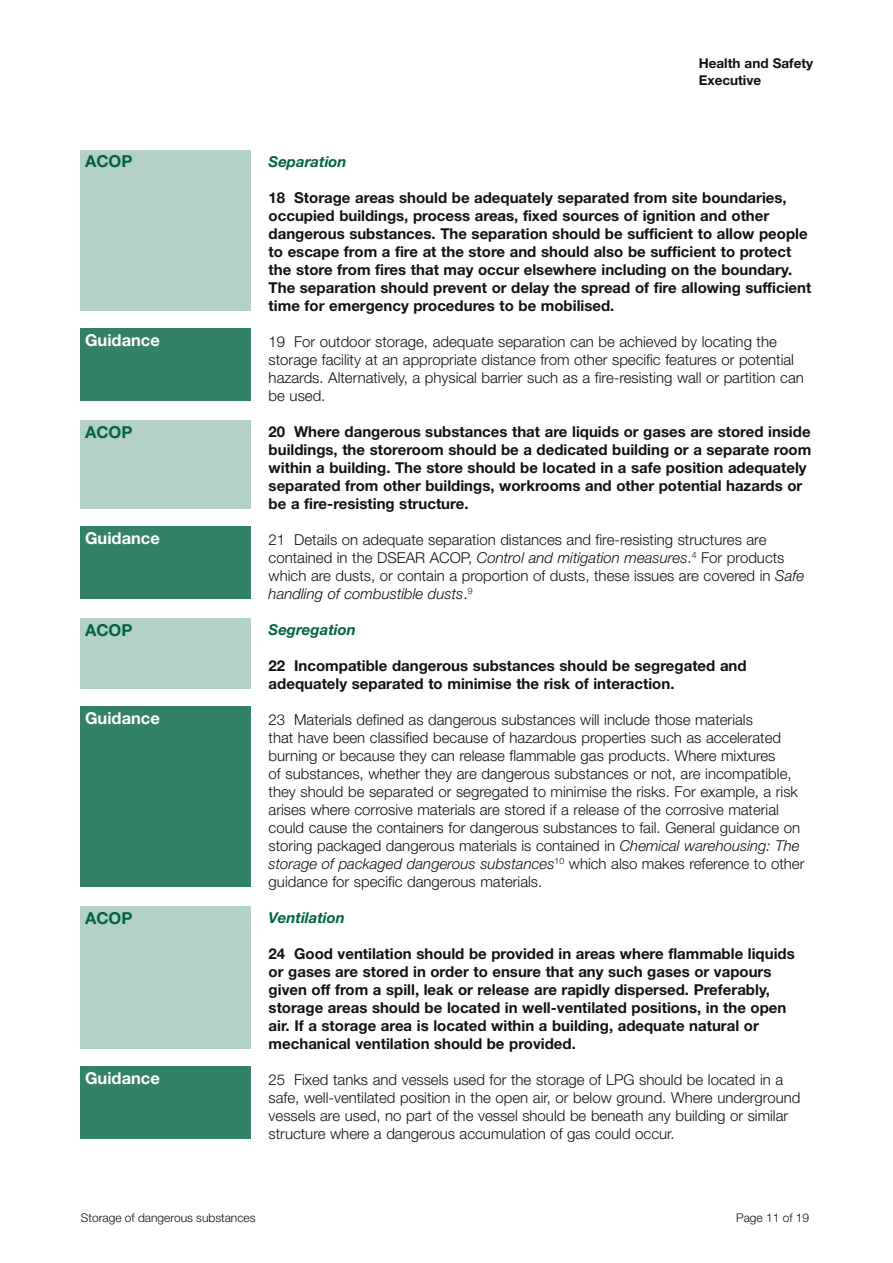
<style>
.page{position:relative;width:893px;height:1263px;background:#fff}
.page>*{position:absolute;margin:0;border:0;box-sizing:border-box;transform-origin:0 0}
.t1{font:700 16.5px "Helvetica Neue";color:#fff}
.t2{font:700 16.5px "Helvetica Neue";color:#006342}
.Body_text{font:300 15px/18px "Helvetica Neue";color:#121212}
.Body_text-2{font:700 15px/18px "Helvetica Neue";color:#121212}
.t3{font:italic 700 15px "Helvetica Neue";color:#006342}
.t4{font:700 13.5px/16.5px "Helvetica Neue";color:#121212}
.t5{font:300 12px "Helvetica Neue";color:#121212}
.s1{font-style:italic}
</style>
<div class="page">
<div style="left:81px;top:329px;width:170px;height:72px;background:#338268"></div>
<div style="left:81px;top:527px;width:170px;height:72px;background:#338268"></div>
<div style="left:81px;top:707px;width:170px;height:180px;background:#338268"></div>
<div style="left:81px;top:1067px;width:170px;height:72px;background:#338268"></div>
<div style="left:81px;top:150px;width:170px;height:161px;background:#b3d0c6"></div>
<div style="left:81px;top:420px;width:170px;height:89px;background:#b3d0c6"></div>
<div style="left:81px;top:618px;width:170px;height:71px;background:#b3d0c6"></div>
<div style="left:81px;top:906px;width:170px;height:143px;background:#b3d0c6"></div>
<p class="t2" style="left:85px;top:151px;width:49px">ACOP</p>
<p class="t1" style="left:85px;top:330px;width:76px">Guidance</p>
<p class="t2" style="left:85px;top:421px;width:49px">ACOP</p>
<p class="t1" style="left:85px;top:528px;width:76px">Guidance</p>
<p class="t2" style="left:85px;top:619px;width:49px">ACOP</p>
<p class="t1" style="left:85px;top:708px;width:76px">Guidance</p>
<p class="t2" style="left:85px;top:907px;width:49px">ACOP</p>
<p class="t1" style="left:85px;top:1068px;width:76px">Guidance</p>
<p class="t4" style="left:699px;top:55px;width:116px">Health and Safety<br>Executive</p>
<h3 class="t3" style="left:269px;top:152px;width:80px">Separation</h3>
<p class="Body_text-2" style="left:269px;top:188px;width:544px">18 Storage areas should be adequately separated from site boundaries, occupied buildings, process areas, fixed sources of ignition and other dangerous substances. The separation should be sufficient to allow people to escape from a fire at the store and should also be sufficient to protect the store from fires that may occur elsewhere including on the boundary.<br>The separation should prevent or delay the spread of fire allowing sufficient time for emergency procedures to be mobilised.</p>
<p class="Body_text" style="left:269px;top:332px;width:537px">19 For outdoor storage, adequate separation can be achieved by locating the storage facility at an appropriate distance from other specific features or potential hazards. Alternatively, a physical barrier such as a fire-resisting wall or partition can be used.</p>
<p class="Body_text-2" style="left:269px;top:422px;width:544px">20 Where dangerous substances that are liquids or gases are stored inside buildings, the storeroom should be a dedicated building or a separate room within a building. The store should be located in a safe position adequately separated from other buildings, workrooms and other potential hazards or be a fire-resisting structure.</p>
<p class="Body_text" style="left:269px;top:530px;width:537px">21 Details on adequate separation distances and fire-resisting structures are contained in the DSEAR ACOP, <span class="s1">Control and mitigation measures</span>.<sup>4</sup> For products which are dusts, or contain a proportion of dusts, these issues are covered in <span class="s1">Safe handling of combustible dusts</span>.<sup>9</sup></p>
<h3 class="t3" style="left:269px;top:620px;width:89px">Segregation</h3>
<p class="Body_text-2" style="left:269px;top:656px;width:479px">22 Incompatible dangerous substances should be segregated and adequately separated to minimise the risk of interaction.</p>
<p class="Body_text" style="left:269px;top:710px;width:537px">23 Materials defined as dangerous substances will include those materials<br>that have been classified because of hazardous properties such as accelerated burning or because they can release flammable gas products. Where mixtures<br>of substances, whether they are dangerous substances or not, are incompatible, they should be separated or segregated to minimise the risks. For example, a risk arises where corrosive materials are stored if a release of the corrosive material could cause the containers for dangerous substances to fail. General guidance on storing packaged dangerous materials is contained in <span class="s1">Chemical warehousing: The storage of packaged dangerous substances</span><sup>10</sup> which also makes reference to other guidance for specific dangerous materials.</p>
<h3 class="t3" style="left:269px;top:908px;width:78px">Ventilation</h3>
<p class="Body_text-2" style="left:269px;top:944px;width:528px">24 Good ventilation should be provided in areas where flammable liquids or gases are stored in order to ensure that any such gases or vapours given off from a spill, leak or release are rapidly dispersed. Preferably, storage areas should be located in well-ventilated positions, in the open air. If a storage area is located within a building, adequate natural or mechanical ventilation should be provided.</p>
<p class="Body_text" style="left:269px;top:1070px;width:533px">25 Fixed tanks and vessels used for the storage of LPG should be located in a safe, well-ventilated position in the open air, or below ground. Where underground vessels are used, no part of the vessel should be beneath any building or similar structure where a dangerous accumulation of gas could occur.</p>
<p class="t5" style="left:81px;top:1211px;width:176px">Storage of dangerous substances</p>
<p class="t5" style="left:736px;top:1211px;width:75px">Page 11 of 19</p>
</div>
